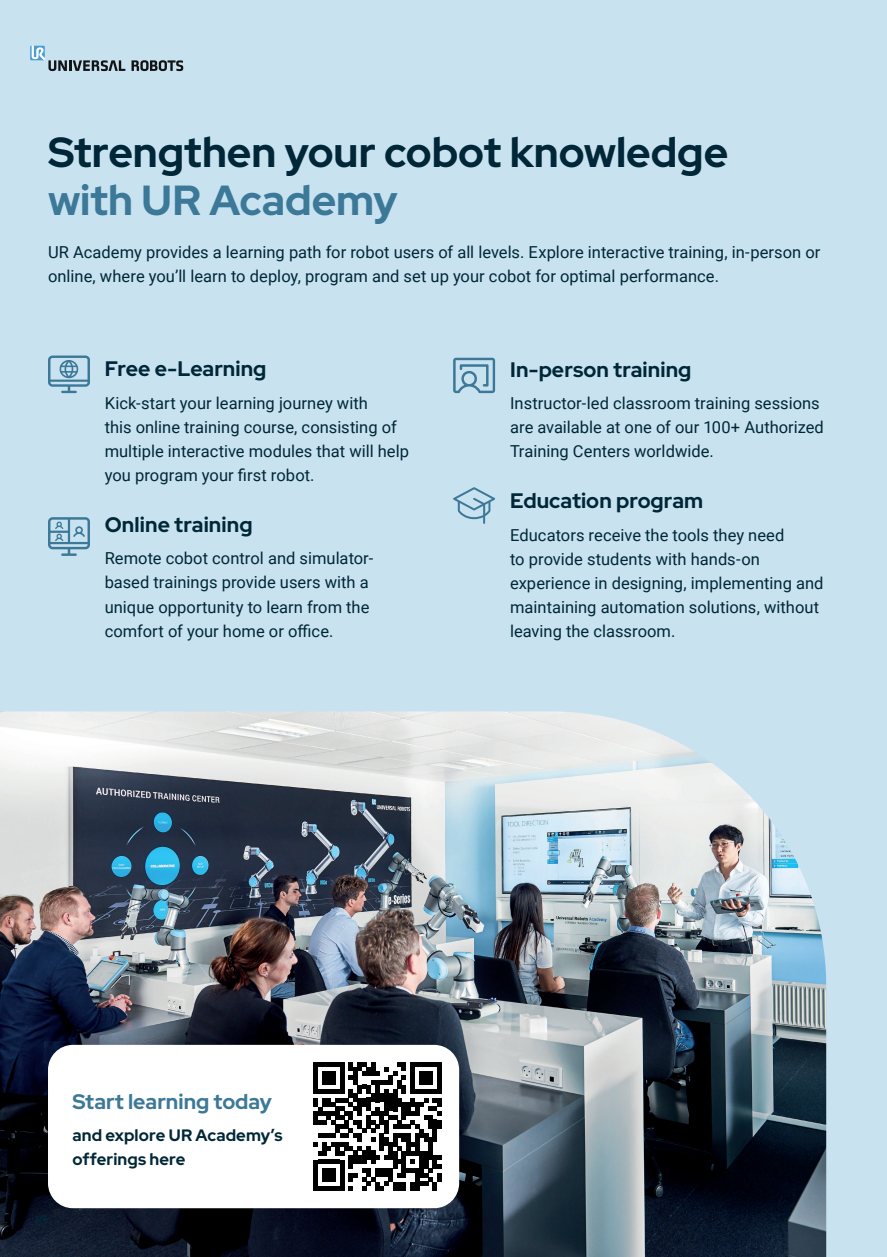
<style>
.page{position:relative;width:887px;height:1257px;background:#c8e2f0}
.page>*{position:absolute;margin:0;border:0;box-sizing:border-box;transform-origin:0 0}
.t1{font:700 42px "Red Hat Display";color:#002737}
.t2{font:700 42px "Red Hat Display";color:#3c7897}
.t3{font:700 21px "Red Hat Display";letter-spacing:.005em;color:#002737}
.t4{font:700 21px "Red Hat Display";letter-spacing:.005em;color:#3c7897}
.t5{font:16.5px/24px "Roboto";color:#002737}
.t6{font:700 16.5px/24px "Red Hat Display";letter-spacing:.005em;color:#002737}
</style>
<div class="page">
<svg style="left:48px;top:517px;width:42px;height:39px"></svg>
<svg style="left:453px;top:358px;width:42px;height:35px"></svg>
<svg style="left:48px;top:355px;width:42px;height:38px"></svg>
<svg style="left:453px;top:487px;width:42px;height:37px"></svg>
<img style="left:0;top:711px;width:826px;height:546px">
<div style="left:27px;top:1030px;width:453px;height:206px;background:#000001;opacity:.1"></div>
<div style="left:48px;top:1045px;width:411px;height:163px;background:#fff;border-radius:25px"></div>
<svg style="left:313px;top:1062px;width:128px;height:128px"></svg>
<svg style="left:132px;top:60px;width:51px;height:11px"></svg>
<svg style="left:30px;top:46px;width:95px;height:25px"></svg>
<h1 class="t1" style="left:48px;top:125px;width:682px">Strengthen your cobot knowledge</h1>
<h1 class="t2" style="left:48px;top:173px;width:351px">with UR Academy</h1>
<p class="t5" style="left:48px;top:239px;width:774px">UR Academy provides a learning path for robot users of all levels. Explore interactive training, in-person or online, where you’ll learn to deploy, program and set up your cobot for optimal performance.</p>
<p class="t3" style="left:105px;top:355px;width:163px">Free e-Learning</p>
<p class="t5" style="left:105px;top:390px;width:306px">Kick-start your learning journey with<br>this online training course, consisting of multiple interactive modules that will help you program your first robot.</p>
<p class="t3" style="left:105px;top:511px;width:149px">Online training</p>
<p class="t5" style="left:105px;top:546px;width:270px">Remote cobot control and simulator&shy;based trainings provide users with a unique opportunity to learn from the comfort of your home or office.</p>
<p class="t3" style="left:510px;top:356px;width:183px">In-person training</p>
<p class="t5" style="left:510px;top:391px;width:315px">Instructor-led classroom training sessions are available at one of our 100+ Authorized<br>Training Centers worldwide.</p>
<p class="t3" style="left:510px;top:487px;width:195px">Education program</p>
<p class="t5" style="left:510px;top:522px;width:315px">Educators receive the tools they need<br>to provide students with hands-on experience in designing, implementing and maintaining automation solutions, without leaving the classroom.</p>
<p class="t4" style="left:72px;top:1088px;width:201px">Start learning today</p>
<p class="t6" style="left:72px;top:1123px;width:212px">and explore UR Academy’s offerings here</p>
</div>
